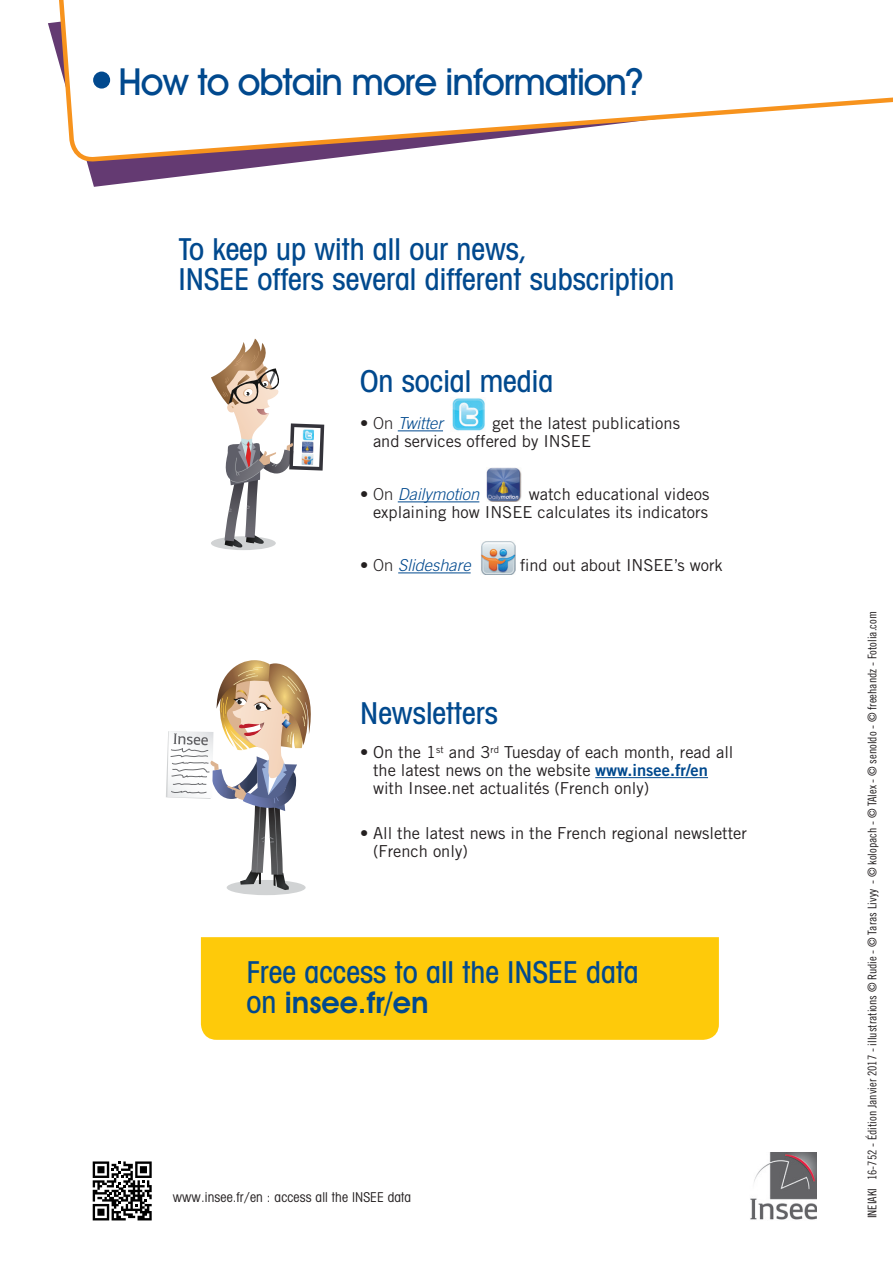
<style>
.page{position:relative;width:893px;height:1263px;background:#fff}
.page>*{position:absolute;margin:0;border:0;box-sizing:border-box;transform-origin:0 0}
.t1{font:500 37.5px "Avant Garde IT Cby BT";letter-spacing:-.03em;color:#01498e}
.t2{font:500 condensed 30px/30px "Avant Garde IT Cby BT";color:#01498e}
.t3{font:16.5px/18px "Trade Gothic";color:#231f20}
.t4{font:italic 300 16.5px "Trade Gothic";color:#01498e}
.t5{font:condensed 13.5px "Avant Garde IT Cby BT";letter-spacing:.01em;color:#231f20}
.t6{font:12px "Trade Gothic Cond Eighteen";color:#231f20}
.s1{font-style:normal;color:#231f20}
.s2{font-weight:300}
.s3{font-family:"Trade Gothic Bold Two";color:#01498e}
.s4{font-weight:600;font-stretch:normal}
</style>
<div class="page">
<svg style="left:51px;top:0;width:842px;height:187px"></svg>
<hr style="left:398px;top:430px;width:45px;height:1px;background:#01498e">
<hr style="left:398px;top:501px;width:81px;height:1px;background:#01498e">
<hr style="left:398px;top:572px;width:73px;height:1px;background:#01498e">
<img style="left:750px;top:1152px;width:67px;height:68px">
<img style="left:452px;top:398px;width:33px;height:33px">
<img style="left:486px;top:468px;width:35px;height:34px">
<img style="left:481px;top:541px;width:34px;height:33px">
<div style="left:201px;top:937px;width:518px;height:103px;background:#feca0a"></div>
<div style="left:93px;top:72px;width:17px;height:17px;background:#01498e;border-radius:50%"></div>
<hr style="left:595px;top:777px;width:113px;height:1px;background:#01498e">
<svg style="left:93px;top:1161px;width:59px;height:59px"></svg>
<svg style="left:211px;top:536px;width:65px;height:14px"></svg>
<svg style="left:211px;top:339px;width:113px;height:210px"></svg>
<div style="left:227px;top:880px;width:79px;height:15px;background:#d1d3d4;border-radius:50%"></div>
<svg style="left:166px;top:660px;width:145px;height:230px"></svg>
<h1 class="t1" style="left:119px;top:58px;width:527px">How to obtain more information?</h1>
<h2 class="t2" style="left:179px;top:234px;width:497px">To keep up with all our news,<br>INSEE offers several different subscription</h2>
<h2 class="t2" style="left:360px;top:366px;width:195px">On social media</h2>
<p class="t4" style="left:360px;top:414px;width:84px"><span class="s1">• On</span> Twitter</p>
<p class="t3" style="left:373px;top:414px;width:308px;text-indent:120px">get the latest publications and services offered by INSEE</p>
<p class="t4" style="left:360px;top:485px;width:121px"><span class="s1">• On</span> Dailymotion</p>
<p class="t3" style="left:373px;top:485px;width:338px;text-align:right">watch educational videos<br>explaining how INSEE calculates its indicators</p>
<p class="t4" style="left:360px;top:556px;width:112px"><span class="s1">• On</span> Slideshare</p>
<p class="t3" style="left:520px;top:556px;width:204px">find out about INSEE’s work</p>
<h2 class="t2" style="left:360px;top:698px;width:139px">Newsletters</h2>
<p class="t3" style="left:373px;top:743px;width:362px;text-indent:-13px"><span class="s2">•</span> On the 1<sup>st</sup> and 3<sup>rd</sup> Tuesday of each month, read all the latest news on the website <span class="s3">www.insee.fr/en </span>with Insee.net actualités (French only)</p>
<p class="t3" style="left:373px;top:823px;width:375px;text-indent:-13px"><span class="s2">•</span> All the latest news in the French regional newsletter (French only)</p>
<h2 class="t2" style="left:247px;top:957px;width:394px">Free access to all the INSEE data on <span class="s4">insee.fr/en</span></h2>
<p class="t5" style="left:173px;top:1189px;width:240px">www.insee.fr/en : access all the INSEE data</p>
<p class="t6" style="left:865px;top:1218px;width:608px;rotate:-90deg">INEIAKI 16-752 - Édition Janvier 2017 - illustrations © Rudie - © Taras Livyy - © kolopach - © TAlex - © senoldo - © freehandz - Fotolia.com</p>
</div>
